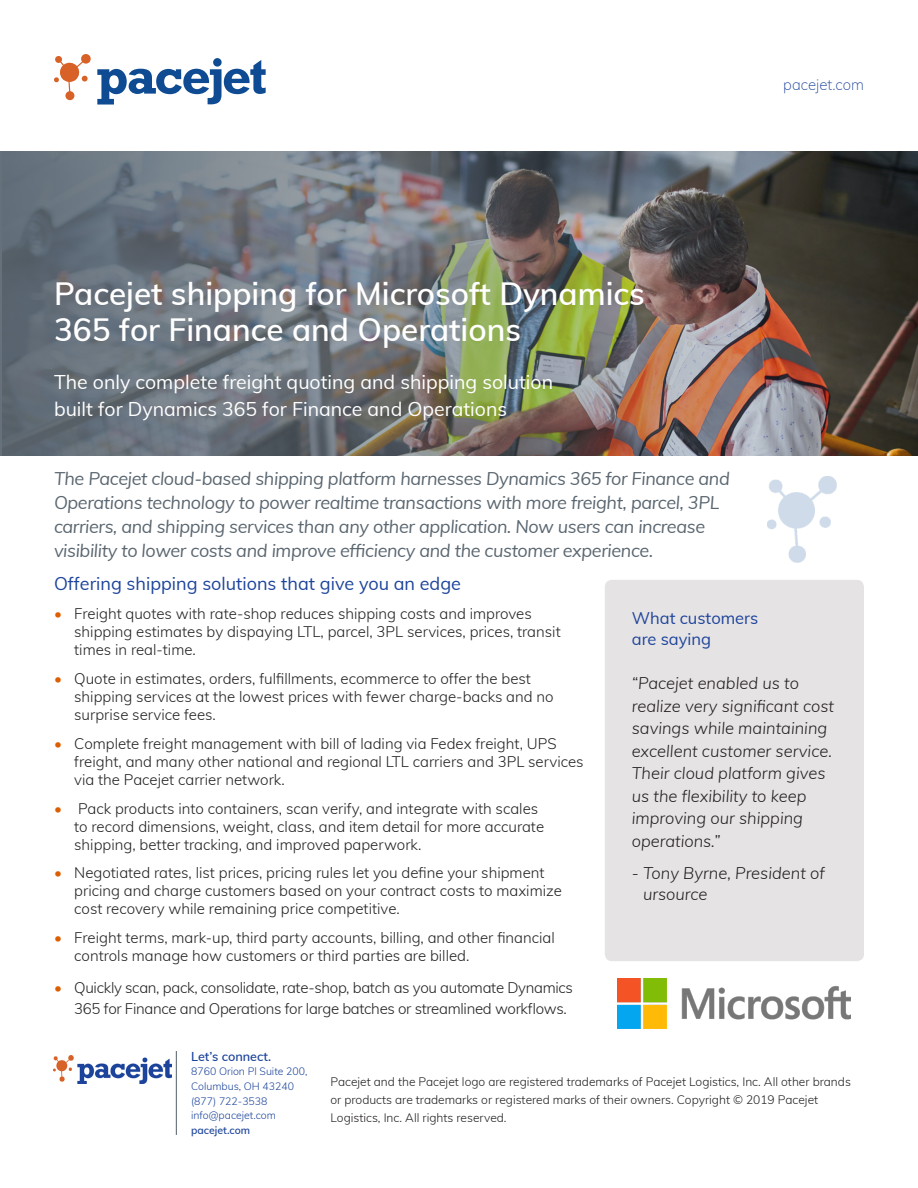
<style>
.page{position:relative;width:918px;height:1188px;background:#fff}
.page>*{position:absolute;margin:0;border:0;box-sizing:border-box;transform-origin:0 0}
.t1{font:600 31.5px/36px "Muli";color:#fff}
.t2{font:19.5px/27px "Muli";color:#fff}
.t3{font:italic 18px/24px "Muli";letter-spacing:-.02em;color:#5a6670}
.t4{font:18px "Muli";color:#1d449b}
.t5{font:italic 300 16.5px/22.5px "Muli";color:#231f20}
.t6{font:16.5px/21px "Muli";color:#1d449b}
.t7{font:300 15px/18px "Muli";color:#231f20}
.t8{font:300 15px/21px "Muli";letter-spacing:-.02em;color:#231f20}
.t9{font:200 15px "Muli";color:#1d449b}
.t10{font:600 12.6px "Muli";color:#1d449b}
.t11{font:300 12px/18px "Muli";color:#231f20}
.t12{font:300 10.5px/14.7px "Muli";color:#1d449b}
.t13{font:600 10.5px "Muli";color:#1d449b}
.s1{color:#dc5e00}
</style>
<div class="page">
<img style="left:0;top:151px;width:918px;height:305px">
<svg style="left:97px;top:58px;width:169px;height:47px"></svg>
<svg style="left:54px;top:54px;width:37px;height:46px"></svg>
<div style="left:605px;top:580px;width:259px;height:381px;background:#e6e3e4;border-radius:7px"></div>
<img style="left:767px;top:476px;width:69px;height:87px">
<hr style="left:176px;top:1051px;width:1px;height:84px;background:#5a6670">
<img style="left:54px;top:1056px;width:117px;height:28px">
<img style="left:618px;top:978px;width:232px;height:50px">
<p class="t9" style="left:783px;top:74px;width:82px">pacejet.com</p>
<p class="t1" style="left:54px;top:274px;width:592px">Pacejet shipping for Microsoft Dynamics<br>365 for Finance and Operations</p>
<p class="t2" style="left:54px;top:368px;width:501px">The only complete freight quoting and shipping solution built for Dynamics 365 for Finance and Operations</p>
<p class="t3" style="left:54px;top:465px;width:677px">The Pacejet cloud-based shipping platform harnesses Dynamics 365 for Finance and<br>Operations technology to power realtime transactions with more freight, parcel, 3PL carriers, and shipping services than any other application. Now users can increase</p>
<p class="t3" style="left:54px;top:537px;width:601px">visibility to lower costs and improve efficiency and the customer experience.</p>
<p class="t4" style="left:54px;top:571px;width:409px">Offering shipping solutions that give you an edge</p>
<p class="t7" style="left:74px;top:604px;width:488px;text-indent:-20px"><span class="s1">•</span> Freight quotes with rate-shop reduces shipping costs and improves shipping estimates by dispaying LTL, parcel, 3PL services, prices, transit times in real-time.</p>
<p class="t7" style="left:74px;top:669px;width:481px;text-indent:-20px"><span class="s1">•</span> Quote in estimates, orders, fulfillments, ecommerce to offer the best shipping services at the lowest prices with fewer charge-backs and no surprise service fees.</p>
<p class="t7" style="left:74px;top:734px;width:511px;text-indent:-20px"><span class="s1">•</span> Complete freight management with bill of lading via Fedex freight, UPS freight, and many other national and regional LTL carriers and 3PL services via the Pacejet carrier network.</p>
<p class="t7" style="left:74px;top:799px;width:471px;text-indent:-20px"><span class="s1">•</span> Pack products into containers, scan verify, and integrate with scales to record dimensions, weight, class, and item detail for more accurate shipping, better tracking, and improved paperwork.</p>
<p class="t7" style="left:74px;top:863px;width:489px;text-indent:-20px"><span class="s1">•</span> Negotiated rates, list prices, pricing rules let you define your shipment pricing and charge customers based on your contract costs to maximize cost recovery while remaining price competitive.</p>
<p class="t7" style="left:74px;top:928px;width:482px;text-indent:-20px"><span class="s1">•</span> Freight terms, mark-up, third party accounts, billing, and other financial controls manage how customers or third parties are billed.</p>
<p class="t8" style="left:74px;top:976px;width:500px;text-indent:-20px"><span class="s1">•</span> Quickly scan, pack, consolidate, rate-shop, batch as you automate Dynamics<br>365 for Finance and Operations for large batches or streamlined workflows.</p>
<p class="t6" style="left:632px;top:607px;width:128px">What customers are saying</p>
<p class="t5" style="left:632px;top:671px;width:204px">“Pacejet enabled us to realize very significant cost savings while maintaining excellent customer service.<br>Their cloud platform gives us the flexibility to keep improving our shipping operations.”</p>
<p class="t5" style="left:643px;top:862px;width:183px;line-height:21px;text-indent:-11px">- Tony Byrne, President of ursource</p>
<p class="t10" style="left:191px;top:1047px;width:82px">Let’s connect.</p>
<p class="t12" style="left:191px;top:1064px;width:118px">8760 Orion Pl Suite 200,<br>Columbus, OH 43240</p>
<p class="t12" style="left:191px;top:1093px;width:86px">(877) 722-3538 info@pacejet.com</p>
<p class="t13" style="left:191px;top:1123px;width:61px">pacejet.com</p>
<p class="t11" style="left:330px;top:1072px;width:522px">Pacejet and the Pacejet logo are registered trademarks of Pacejet Logistics, Inc. All other brands or products are trademarks or registered marks of their owners. Copyright © 2019 Pacejet<br>Logistics, Inc. All rights reserved.</p>
</div>
